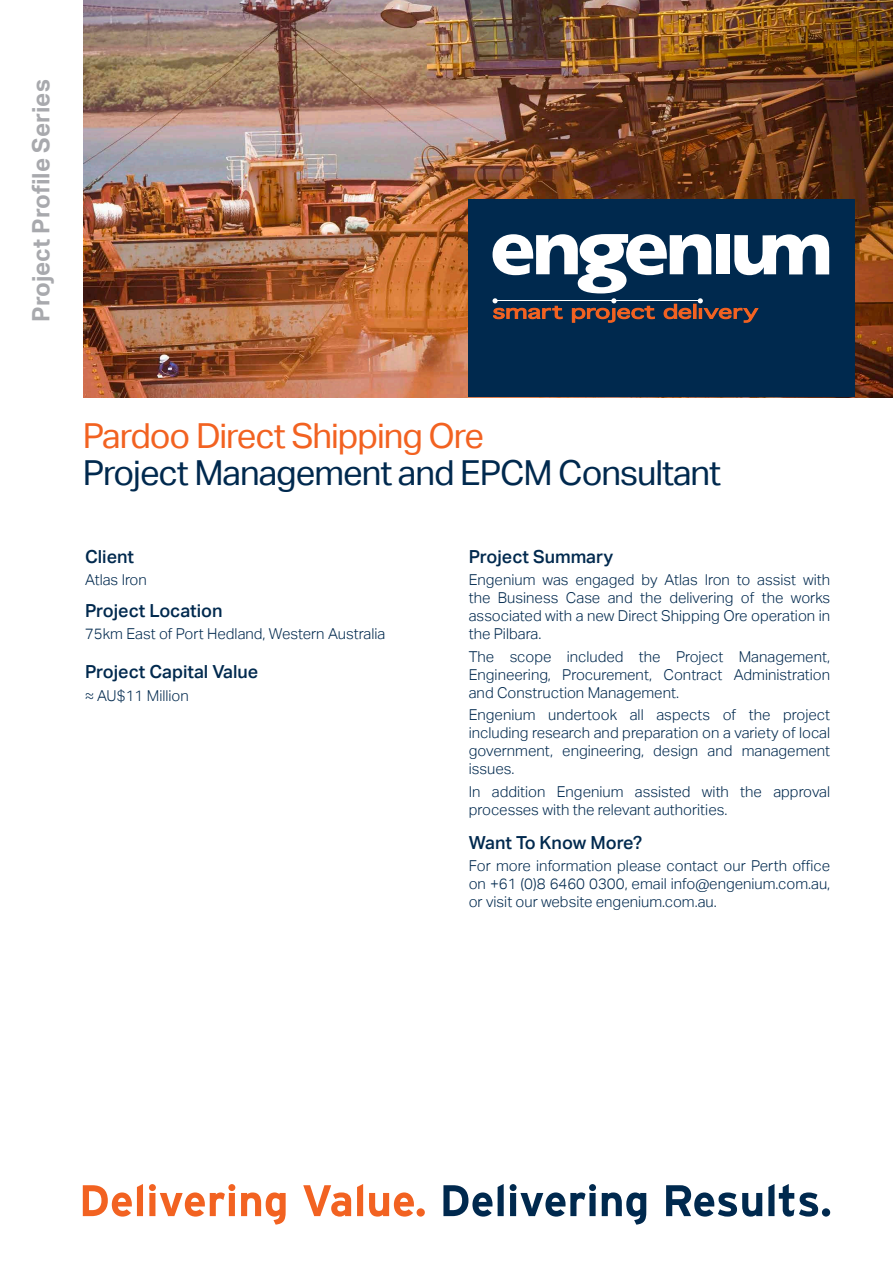
<style>
.page{position:relative;width:893px;height:1263px;background:#fff}
.page>*{position:absolute;margin:0;border:0;box-sizing:border-box;transform-origin:0 0}
.t1{font:34.5px "Aktiv Grotesk";letter-spacing:-.03em;color:#00294e}
.t2{font:34.5px "Aktiv Grotesk";letter-spacing:-.03em;color:#f26221}
.t3{font:700 24px "Aktiv Grotesk";color:#a8a9ad}
.t4{font:500 18px "Aktiv Grotesk";color:#00294e}
.t5{font:300 15px/18px "Aktiv Grotesk";color:#00294e;text-align:justify}
</style>
<div class="page">
<img style="left:83px;top:1px;width:810px;height:396px">
<div style="left:468px;top:199px;width:387px;height:198px;background:#00294e"></div>
<svg style="left:492px;top:234px;width:337px;height:89px"></svg>
<svg style="left:443px;top:1184px;width:387px;height:40px"></svg>
<svg style="left:83px;top:1184px;width:342px;height:40px"></svg>
<p class="t3" style="left:27px;top:321px;width:244px;rotate:-90deg">Project Profile Series</p>
<p class="t2" style="left:83px;top:416px;width:403px">Pardoo Direct Shipping Ore</p>
<p class="t1" style="left:83px;top:453px;width:640px">Project Management and EPCM Consultant</p>
<p class="t4" style="left:85px;top:546px;width:51px">Client</p>
<p class="t5" style="left:85px;top:571px;width:63px">Atlas Iron</p>
<p class="t4" style="left:85px;top:600px;width:139px">Project Location</p>
<p class="t5" style="left:85px;top:625px;width:302px">75km East of Port Hedland, Western Australia</p>
<p class="t4" style="left:85px;top:662px;width:175px">Project Capital Value</p>
<p class="t5" style="left:85px;top:687px;width:105px">≈ AU$11 Million</p>
<p class="t4" style="left:469px;top:546px;width:146px">Project Summary</p>
<p class="t5" style="left:469px;top:571px;width:363px">Engenium was engaged by Atlas Iron to assist with the Business Case and the delivering of the works associated with a new Direct Shipping Ore operation in the Pilbara.</p>
<p class="t5" style="left:469px;top:648px;width:363px">The scope included the Project Management, Engineering, Procurement, Contract Administration and Construction Management.</p>
<p class="t5" style="left:469px;top:706px;width:363px">Engenium undertook all aspects of the project including research and preparation on a variety of local government, engineering, design and management issues.</p>
<p class="t5" style="left:469px;top:783px;width:363px">In addition Engenium assisted with the approval processes with the relevant authorities.</p>
<p class="t4" style="left:469px;top:832px;width:175px">Want To Know More?</p>
<p class="t5" style="left:469px;top:857px;width:363px">For more information please contact our Perth office on +61 (0)8 6460 0300, email info@engenium.com.au, or visit our website engenium.com.au.</p>
</div>
